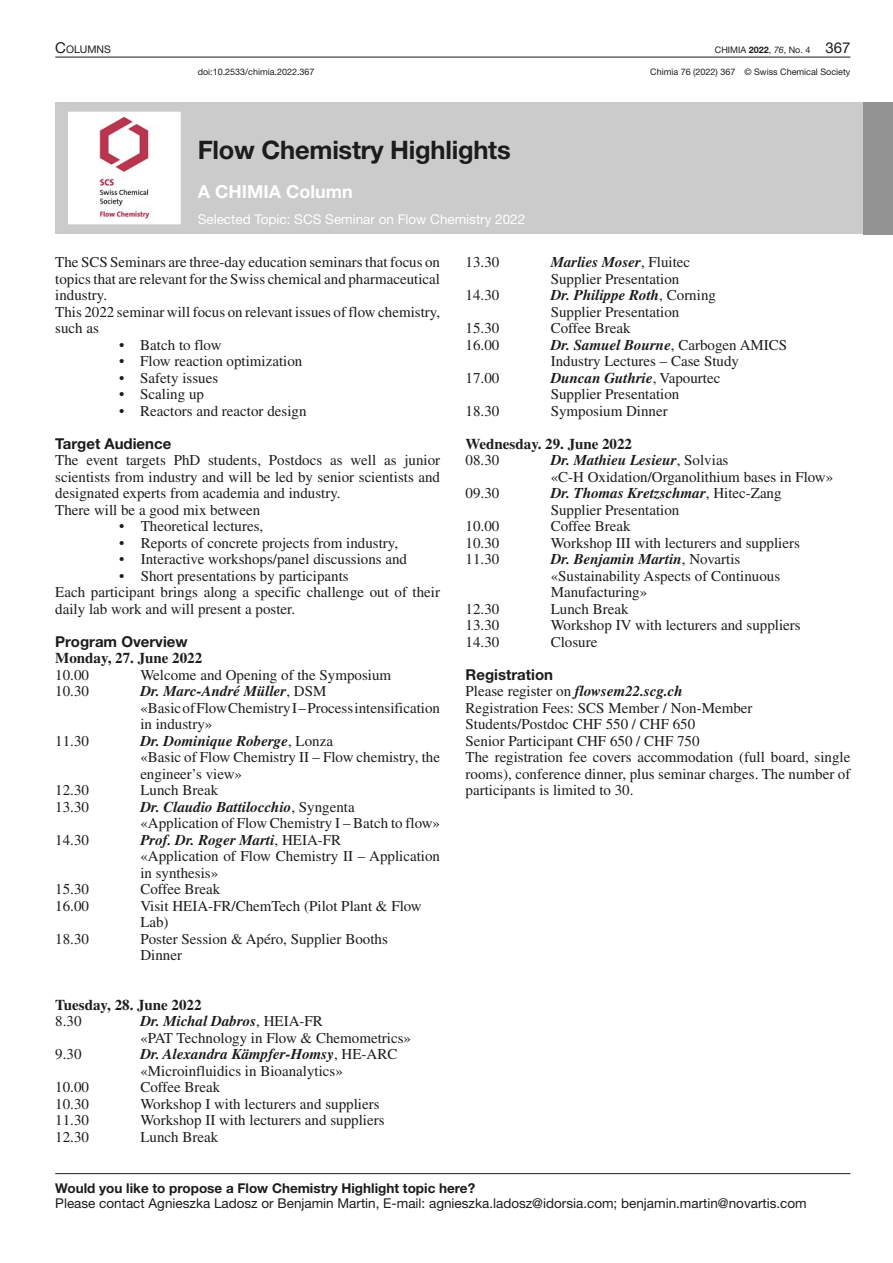
<style>
.page{position:relative;width:893px;height:1263px;background:#fff}
.page>*{position:absolute;margin:0;border:0;box-sizing:border-box;transform-origin:0 0}
.t1{font:700 25.5px "Helvetica Neue LT Std";letter-spacing:-.01em;color:#1c1c1c}
.t2{font:700 18px "Helvetica Neue LT Std";color:#fff}
.t3{font:15px/16.5px "Times LT Std";color:#1c1c1c}
.t4{font:700 15px "Times LT Std";color:#1c1c1c}
.t5{font:700 15px "Helvetica Neue LT Std";color:#1c1c1c}
.t6{font:13.5px "Helvetica Neue LT Std";color:#1c1c1c}
.t7{font:700 13.5px "Helvetica Neue LT Std";color:#1c1c1c}
.t8{font:13.5px "Helvetica Neue LT Std";color:#fff}
.t9{font:10.5px "Helvetica Neue LT Std";color:#1c1c1c}
.t10{font:9px "Helvetica Neue LT Std";color:#1c1c1c}
.s1{font-size:15px}
.s2{font-weight:700}
.s3{font-style:italic}
.s4{font-weight:700;font-style:italic}
</style>
<div class="page">
<div style="left:55px;top:102px;width:838px;height:132px;background:#cbcbcb"></div>
<div style="left:863px;top:102px;width:30px;height:132px;background:#939393"></div>
<div style="left:70px;top:113px;width:109px;height:110px;background:#fff"></div>
<img style="left:99px;top:116px;width:53px;height:104px">
<div style="left:68px;top:112px;width:113px;height:112px;border:3px solid #fff"></div>
<hr style="left:55px;top:57px;width:795px;height:1px;background:#1c1c1c">
<hr style="left:55px;top:1173px;width:795px;height:1px;background:#1c1c1c">
<p class="t9" style="left:55px;top:43px;width:57px"><span class="s1">C</span>OLUMNS</p>
<p class="t10" style="left:715px;top:44px;width:137px">CHIMIA <span class="s2">2022</span>, <span class="s3">76</span>, No. 4 <span class="s1">367</span></p>
<p class="t10" style="left:198px;top:67px;width:118px">doi:10.2533/chimia.2022.367</p>
<p class="t10" style="left:650px;top:67px;width:202px">Chimia 76 (2022) 367 © Swiss Chemical Society</p>
<h1 class="t1" style="left:198px;top:134px;width:314px">Flow Chemistry Highlights</h1>
<p class="t2" style="left:198px;top:180px;width:156px">A CHIMIA Column</p>
<p class="t8" style="left:198px;top:211px;width:329px">Selected Topic: SCS Seminar on Flow Chemistry 2022</p>
<p class="t3" style="left:55px;top:254px;width:386px">The SCS Seminars are three-day education seminars that focus on topics that are relevant for the Swiss chemical and pharmaceutical industry.<br>This 2022 seminar will focus on relevant issues of flow chemistry, such as</p>
<p class="t3" style="left:119px;top:336px;width:104px">• Batch to flow</p>
<p class="t3" style="left:119px;top:353px;width:185px">• Flow reaction optimization</p>
<p class="t3" style="left:119px;top:369px;width:101px">• Safety issues</p>
<p class="t3" style="left:119px;top:386px;width:87px">• Scaling up</p>
<p class="t3" style="left:119px;top:402px;width:189px">• Reactors and reactor design</p>
<p class="t5" style="left:55px;top:434px;width:118px">Target Audience</p>
<p class="t3" style="left:55px;top:452px;width:386px">The event targets PhD students, Postdocs as well as junior scientists from industry and will be led by senior scientists and designated experts from academia and industry.<br>There will be a good mix between</p>
<p class="t3" style="left:119px;top:518px;width:146px">• Theoretical lectures,</p>
<p class="t3" style="left:119px;top:534px;width:281px">• Reports of concrete projects from industry,</p>
<p class="t3" style="left:119px;top:551px;width:290px">• Interactive workshops/panel discussions and</p>
<p class="t3" style="left:55px;top:567px;width:386px;text-indent:64px">• Short presentations by participants<br>Each participant brings along a specific challenge out of their daily lab work and will present a poster.</p>
<p class="t5" style="left:55px;top:632px;width:134px">Program Overview</p>
<p class="t4" style="left:55px;top:649px;width:148px">Monday, 27. June 2022</p>
<p class="t3" style="left:55px;top:666px;width:35px">10.00</p>
<p class="t3" style="left:140px;top:666px;width:252px">Welcome and Opening of the Symposium</p>
<p class="t3" style="left:55px;top:683px;width:35px">10.30</p>
<p class="t3" style="left:140px;top:683px;width:301px"><span class="s4">Dr. Marc-André Müller</span>, DSM «BasicofFlowChemistryI–Processintensification in industry»</p>
<p class="t3" style="left:55px;top:732px;width:35px">11.30</p>
<p class="t3" style="left:140px;top:732px;width:301px"><span class="s4">Dr. Dominique Roberge</span>, Lonza<br>«Basic of Flow Chemistry II – Flow chemistry, the engineer’s view»</p>
<p class="t3" style="left:55px;top:782px;width:35px">12.30</p>
<p class="t3" style="left:140px;top:782px;width:79px">Lunch Break</p>
<p class="t3" style="left:55px;top:798px;width:35px">13.30</p>
<p class="t3" style="left:140px;top:798px;width:301px"><span class="s4">Dr. Claudio Battilocchio</span>, Syngenta<br>«Application of Flow Chemistry I – Batch to flow»</p>
<p class="t3" style="left:55px;top:831px;width:35px">14.30</p>
<p class="t3" style="left:140px;top:831px;width:301px"><span class="s4">Prof. Dr. Roger Marti</span>, HEIA-FR<br>«Application of Flow Chemistry II – Application in synthesis»</p>
<p class="t3" style="left:55px;top:881px;width:35px">15.30</p>
<p class="t3" style="left:140px;top:881px;width:82px">Coffee Break</p>
<p class="t3" style="left:55px;top:897px;width:35px">16.00</p>
<p class="t3" style="left:140px;top:897px;width:283px">Visit HEIA-FR/ChemTech (Pilot Plant &amp; Flow<br>Lab)</p>
<p class="t3" style="left:55px;top:930px;width:35px">18.30</p>
<p class="t3" style="left:140px;top:930px;width:249px">Poster Session &amp; Apéro, Supplier Booths<br>Dinner</p>
<p class="t4" style="left:55px;top:995px;width:148px">Tuesday, 28. June 2022</p>
<p class="t3" style="left:55px;top:1013px;width:28px">8.30</p>
<p class="t3" style="left:140px;top:1013px;width:272px"><span class="s4">Dr. Michal Dabros</span>, HEIA-FR<br>«PAT Technology in Flow &amp; Chemometrics»</p>
<p class="t3" style="left:55px;top:1046px;width:28px">9.30</p>
<p class="t3" style="left:140px;top:1046px;width:259px"><span class="s4">Dr. Alexandra Kämpfer-Homsy</span>, HE-ARC «Microinfluidics in Bioanalytics»</p>
<p class="t3" style="left:55px;top:1079px;width:35px">10.00</p>
<p class="t3" style="left:140px;top:1079px;width:82px">Coffee Break</p>
<p class="t3" style="left:55px;top:1095px;width:35px">10.30</p>
<p class="t3" style="left:140px;top:1095px;width:241px">Workshop I with lecturers and suppliers</p>
<p class="t3" style="left:55px;top:1112px;width:35px">11.30</p>
<p class="t3" style="left:140px;top:1112px;width:246px">Workshop II with lecturers and suppliers</p>
<p class="t3" style="left:55px;top:1128px;width:35px">12.30</p>
<p class="t3" style="left:140px;top:1128px;width:79px">Lunch Break</p>
<p class="t3" style="left:466px;top:254px;width:35px">13.30</p>
<p class="t3" style="left:551px;top:254px;width:141px"><span class="s4">Marlies Moser</span>, Fluitec<br>Supplier Presentation</p>
<p class="t3" style="left:466px;top:287px;width:35px">14.30</p>
<p class="t3" style="left:551px;top:287px;width:167px"><span class="s4">Dr. Philippe Roth</span>, Corning<br>Supplier Presentation</p>
<p class="t3" style="left:466px;top:320px;width:35px">15.30</p>
<p class="t3" style="left:551px;top:320px;width:82px">Coffee Break</p>
<p class="t3" style="left:466px;top:336px;width:35px">16.00</p>
<p class="t3" style="left:551px;top:336px;width:238px"><span class="s4">Dr. Samuel Bourne</span>, Carbogen AMICS<br>Industry Lectures – Case Study</p>
<p class="t3" style="left:466px;top:369px;width:35px">17.00</p>
<p class="t3" style="left:551px;top:369px;width:171px"><span class="s4">Duncan Guthrie</span>, Vapourtec<br>Supplier Presentation</p>
<p class="t3" style="left:466px;top:402px;width:35px">18.30</p>
<p class="t3" style="left:551px;top:402px;width:119px">Symposium Dinner</p>
<p class="t4" style="left:466px;top:434px;width:168px">Wednesday. 29. June 2022</p>
<p class="t3" style="left:466px;top:452px;width:35px">08.30</p>
<p class="t3" style="left:551px;top:452px;width:284px"><span class="s4">Dr. Mathieu Lesieur</span>, Solvias<br>«C-H Oxidation/Organolithium bases in Flow»</p>
<p class="t3" style="left:466px;top:485px;width:35px">09.30</p>
<p class="t3" style="left:551px;top:485px;width:232px"><span class="s4">Dr. Thomas Kretzschmar</span>, Hitec-Zang<br>Supplier Presentation</p>
<p class="t3" style="left:466px;top:518px;width:35px">10.00</p>
<p class="t3" style="left:551px;top:518px;width:82px">Coffee Break</p>
<p class="t3" style="left:466px;top:534px;width:35px">10.30</p>
<p class="t3" style="left:551px;top:534px;width:251px">Workshop III with lecturers and suppliers</p>
<p class="t3" style="left:466px;top:551px;width:35px">11.30</p>
<p class="t3" style="left:551px;top:551px;width:231px"><span class="s4">Dr. Benjamin Martin</span>, Novartis «Sustainability Aspects of Continuous<br>Manufacturing»</p>
<p class="t3" style="left:466px;top:600px;width:35px">12.30</p>
<p class="t3" style="left:551px;top:600px;width:79px">Lunch Break</p>
<p class="t3" style="left:466px;top:617px;width:35px">13.30</p>
<p class="t3" style="left:551px;top:617px;width:252px">Workshop IV with lecturers and suppliers</p>
<p class="t3" style="left:466px;top:633px;width:35px">14.30</p>
<p class="t3" style="left:551px;top:633px;width:48px">Closure</p>
<p class="t5" style="left:466px;top:665px;width:89px">Registration</p>
<p class="t3" style="left:466px;top:683px;width:386px">Please register on <span class="s4">flowsem22.scg.ch<br></span>Registration Fees: SCS Member / Non-Member Students/Postdoc CHF 550 / CHF 650<br>Senior Participant CHF 650 / CHF 750<br>The registration fee covers accommodation (full board, single rooms), conference dinner, plus seminar charges. The number of participants is limited to 30.</p>
<p class="t7" style="left:55px;top:1179px;width:421px">Would you like to propose a Flow Chemistry Highlight topic here?</p>
<p class="t6" style="left:55px;top:1195px;width:753px">Please contact Agnieszka Ladosz or Benjamin Martin, E-mail: agnieszka.ladosz@idorsia.com; benjamin.martin@novartis.com</p>
</div>
